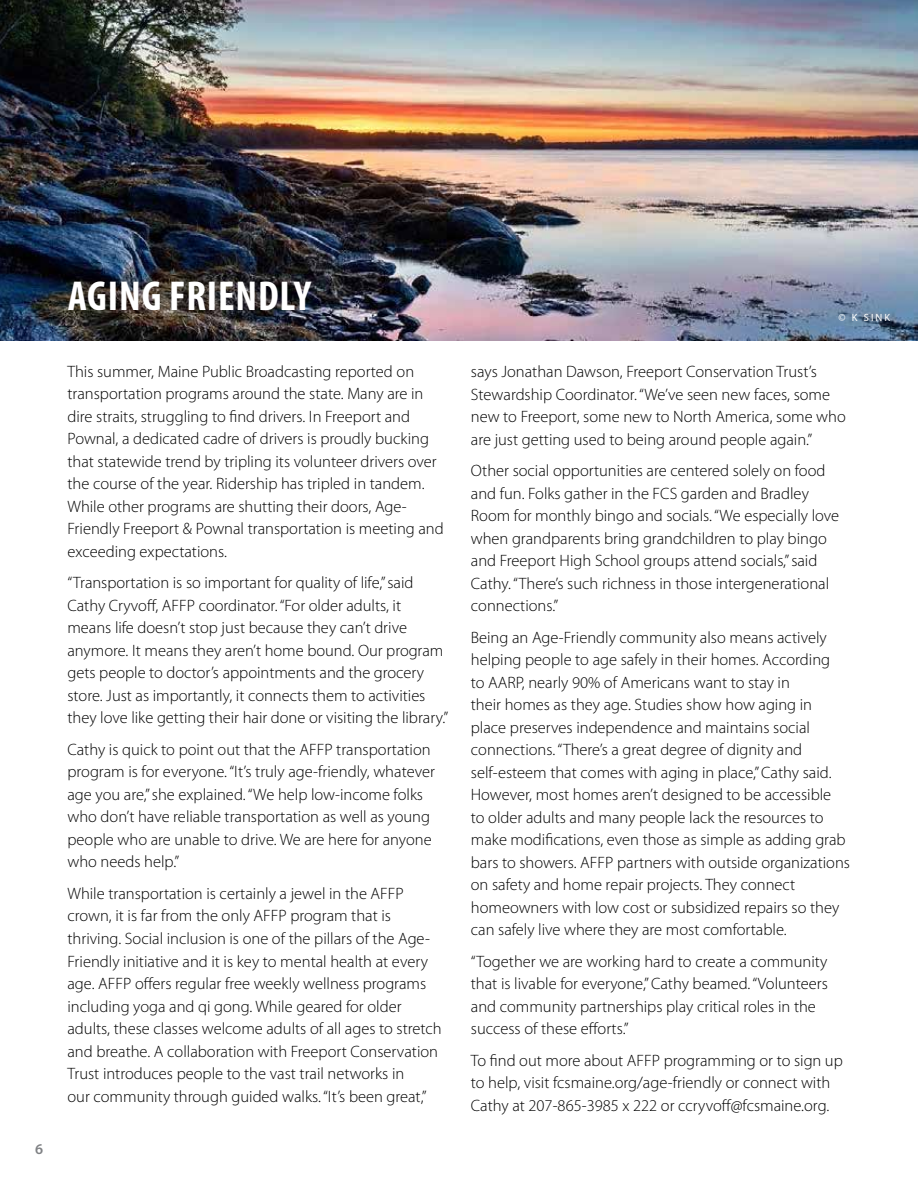
<style>
.page{position:relative;width:918px;height:1188px;background:#fff}
.page>*{position:absolute;margin:0;border:0;box-sizing:border-box;transform-origin:0 0}
.t1{font:700 condensed 42px "Myriad Pro";letter-spacing:.02em;color:#fff}
.t2{font:300 16.5px/22.5px "Myriad Pro";color:#000}
.t3{font:600 15px "Myriad Pro";color:#808285}
.t4{font:10.5px "Myriad Pro";color:#fff}
</style>
<div class="page">
<img style="left:0;top:0;width:918px;height:340px">
<p class="t3" style="left:35px;top:1141px;width:10px">6</p>
<h1 class="t1" style="left:68px;top:273px;width:245px">AGING FRIENDLY</h1>
<p class="t2" style="left:68px;top:360px;width:378px">This summer, Maine Public Broadcasting reported on transportation programs around the state. Many are in dire straits, struggling to find drivers. In Freeport and Pownal, a dedicated cadre of drivers is proudly bucking that statewide trend by tripling its volunteer drivers over the course of the year. Ridership has tripled in tandem.<br>While other programs are shutting their doors, Age-Friendly Freeport &amp; Pownal transportation is meeting and exceeding expectations.</p>
<p class="t2" style="left:68px;top:572px;width:382px">“Transportation is so important for quality of life,” said Cathy Cryvoff, AFFP coordinator. “For older adults, it means life doesn’t stop just because they can’t drive anymore. It means they aren’t home bound. Our program gets people to doctor’s appointments and the grocery store. Just as importantly, it connects them to activities they love like getting their hair done or visiting the library.”</p>
<p class="t2" style="left:68px;top:738px;width:369px">Cathy is quick to point out that the AFFP transportation program is for everyone. “It’s truly age-friendly, whatever age you are,” she explained. “We help low-income folks who don’t have reliable transportation as well as young people who are unable to drive. We are here for anyone who needs help.”</p>
<p class="t2" style="left:68px;top:883px;width:376px">While transportation is certainly a jewel in the AFFP crown, it is far from the only AFFP program that is thriving. Social inclusion is one of the pillars of the Age-Friendly initiative and it is key to mental health at every age. AFFP offers regular free weekly wellness programs including yoga and qi gong. While geared for older adults, these classes welcome adults of all ages to stretch and breathe. A collaboration with Freeport Conservation Trust introduces people to the vast trail networks in<br>our community through guided walks. “It’s been great,”</p>
<p class="t4" style="left:839px;top:311px;width:53px">© K SINK</p>
<p class="t2" style="left:471px;top:361px;width:376px">says Jonathan Dawson, Freeport Conservation Trust’s Stewardship Coordinator. “We’ve seen new faces, some new to Freeport, some new to North America, some who are just getting used to being around people again.”</p>
<p class="t2" style="left:471px;top:460px;width:370px">Other social opportunities are centered solely on food and fun. Folks gather in the FCS garden and Bradley Room for monthly bingo and socials. “We especially love when grandparents bring grandchildren to play bingo and Freeport High School groups attend socials,” said Cathy. “There’s such richness in those intergenerational connections.”</p>
<p class="t2" style="left:471px;top:626px;width:381px">Being an Age-Friendly community also means actively helping people to age safely in their homes. According<br>to AARP, nearly 90% of Americans want to stay in<br>their homes as they age. Studies show how aging in place preserves independence and maintains social connections. “There’s a great degree of dignity and self-esteem that comes with aging in place,” Cathy said.<br>However, most homes aren’t designed to be accessible<br>to older adults and many people lack the resources to make modifications, even those as simple as adding grab bars to showers. AFFP partners with outside organizations on safety and home repair projects. They connect homeowners with low cost or subsidized repairs so they can safely live where they are most comfortable.</p>
<p class="t2" style="left:471px;top:950px;width:358px">“Together we are working hard to create a community that is livable for everyone,” Cathy beamed. “Volunteers and community partnerships play critical roles in the success of these efforts.”</p>
<p class="t2" style="left:471px;top:1049px;width:373px">To find out more about AFFP programming or to sign up to help, visit fcsmaine.org/age-friendly or connect with<br>Cathy at 207-865-3985 x 222 or ccryvoff@fcsmaine.org.</p>
</div>
